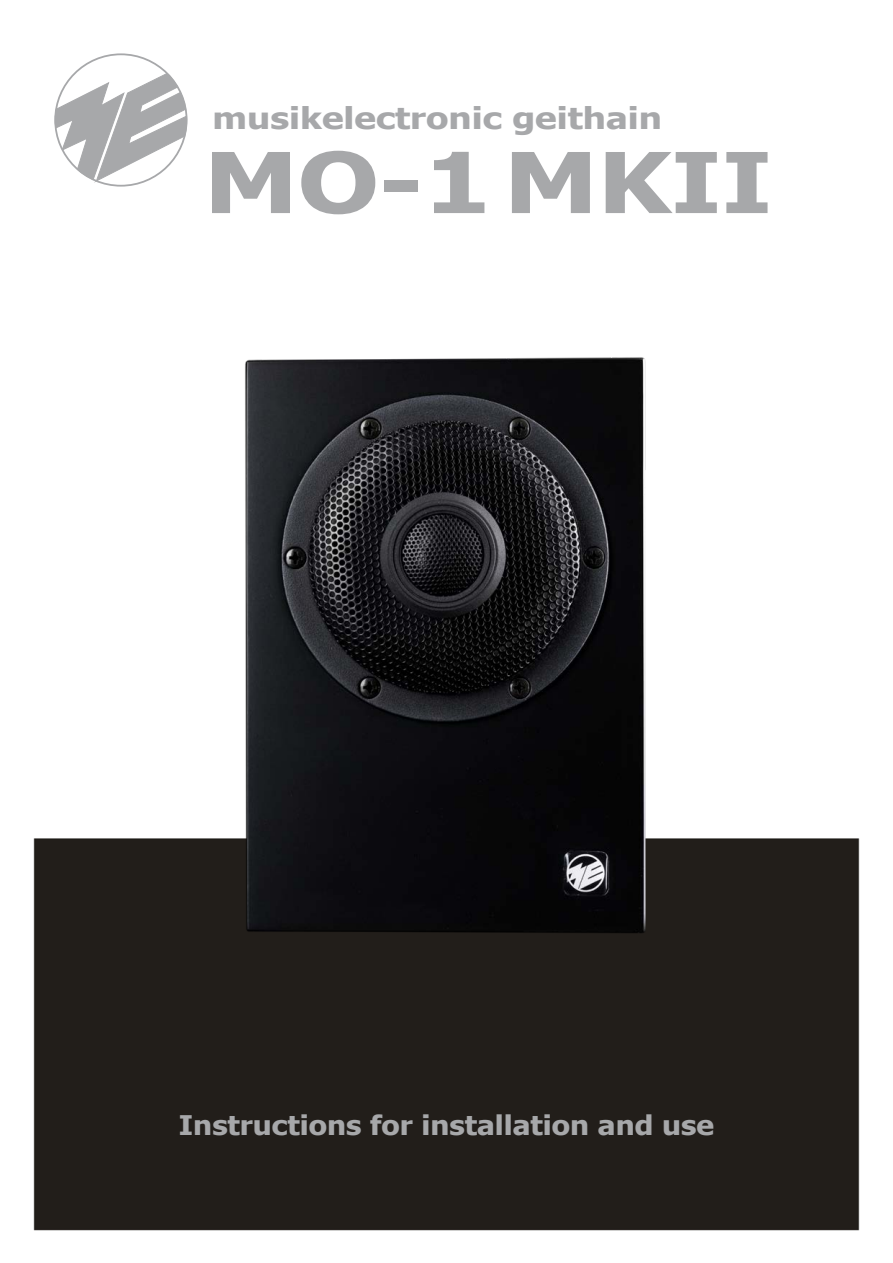
<style>
.page{position:relative;width:893px;height:1263px;background:#fff}
.page>*{position:absolute;margin:0;border:0;box-sizing:border-box;transform-origin:0 0}
.t1{font:700 84px "Tahoma";color:#a7a8aa;scale:1.25 1}
.t2{font:700 30px "Tahoma";color:#a7a8aa;scale:1.21 1}
.t3{font:700 27px "Tahoma";color:#a7a8aa;scale:1.1 1}
</style>
<div class="page">
<img style="left:33px;top:54px;width:827px;height:1177px">
<svg style="left:55px;top:73px;width:132px;height:109px"></svg>
<img style="left:224px;top:324px;width:455px;height:646px">
<p class="t2" style="left:213px;top:97px;width:373px">musikelectronic geithain</p>
<h1 class="t1" style="left:204px;top:124px;width:456px">MO-1MKII</h1>
<p class="t3" style="left:179px;top:1106px;width:488px">Instructions for installation and use</p>
</div>
